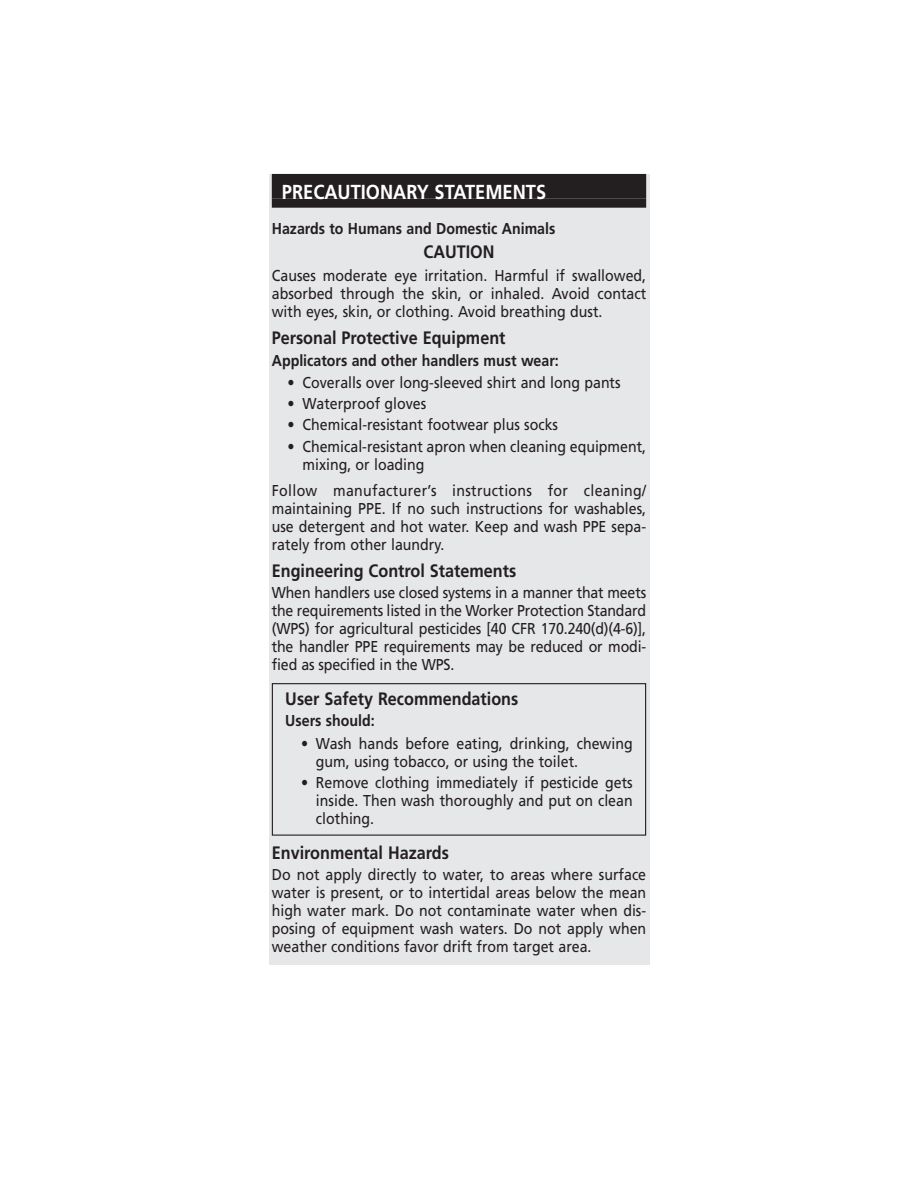
<style>
.page{position:relative;width:918px;height:1188px;background:#fff}
.page>*{position:absolute;margin:0;border:0;box-sizing:border-box;transform-origin:0 0}
.t1{font:700 20.25px "Frutiger";color:#fff;scale:.9 1}
.t2{font:700 18px "Frutiger";color:#231f20;scale:.9 1}
.t3{font:15.75px/18px "Frutiger";color:#231f20;text-align:justify;scale:.9 1}
.t4{font:700 15.75px "Frutiger";color:#231f20;scale:.9 1}
</style>
<div class="page">
<div style="left:269px;top:174px;width:380px;height:791px;background:#e6e7e9"></div>
<div style="left:272px;top:174px;width:374px;height:25px;background:#231f20"></div>
<div style="left:272px;top:199px;width:374px;height:9px;background:#231f20"></div>
<div style="left:272px;top:683px;width:374px;height:153px;border:1px solid #231f20"></div>
<p class="t1" style="left:282px;top:183px;width:295px">PRECAUTIONARY STATEMENTS</p>
<p class="t4" style="left:272px;top:222px;width:317px">Hazards to Humans and Domestic Animals</p>
<p class="t2" style="left:423px;top:245px;width:80px">CAUTION</p>
<p class="t3" style="left:272px;top:268px;width:418px">Causes moderate eye irritation. Harmful if swallowed, absorbed through the skin, or inhaled. Avoid contact with eyes, skin, or clothing. Avoid breathing dust.</p>
<p class="t2" style="left:272px;top:330px;width:261px">Personal Protective Equipment</p>
<p class="t4" style="left:272px;top:355px;width:320px">Applicators and other handlers must wear:</p>
<p class="t3" style="left:288px;top:374px;width:372px">• Coveralls over long-sleeved shirt and long pants</p>
<p class="t3" style="left:288px;top:396px;width:156px">• Waterproof gloves</p>
<p class="t3" style="left:288px;top:417px;width:302px">• Chemical-resistant footwear plus socks</p>
<p class="t3" style="left:302px;top:439px;width:383px;text-indent:-15px">• Chemical-resistant apron when cleaning equipment, mixing, or loading</p>
<p class="t3" style="left:272px;top:482px;width:418px">Follow manufacturer’s instructions for cleaning/ maintaining PPE. If no such instructions for washables, use detergent and hot water. Keep and wash PPE sepa&shy;rately from other laundry.</p>
<p class="t2" style="left:272px;top:563px;width:273px">Engineering Control Statements</p>
<p class="t3" style="left:272px;top:585px;width:418px">When handlers use closed systems in a manner that meets the requirements listed in the Worker Protection Standard (WPS) for agricultural pesticides [40 CFR 170.240(d)(4-6)], the handler PPE requirements may be reduced or modi&shy;fied as specified in the WPS.</p>
<p class="t2" style="left:285px;top:691px;width:260px">User Safety Recommendations</p>
<p class="t4" style="left:285px;top:714px;width:101px">Users should:</p>
<p class="t3" style="left:316px;top:736px;width:353px;text-indent:-15px">• Wash hands before eating, drinking, chewing gum, using tobacco, or using the toilet.</p>
<p class="t3" style="left:316px;top:775px;width:353px;text-indent:-15px">• Remove clothing immediately if pesticide gets inside. Then wash thoroughly and put on clean clothing.</p>
<p class="t2" style="left:272px;top:846px;width:198px">Environmental Hazards</p>
<p class="t3" style="left:272px;top:867px;width:418px">Do not apply directly to water, to areas where surface water is present, or to intertidal areas below the mean high water mark. Do not contaminate water when dis&shy;posing of equipment wash waters. Do not apply when weather conditions favor drift from target area.</p>
</div>
